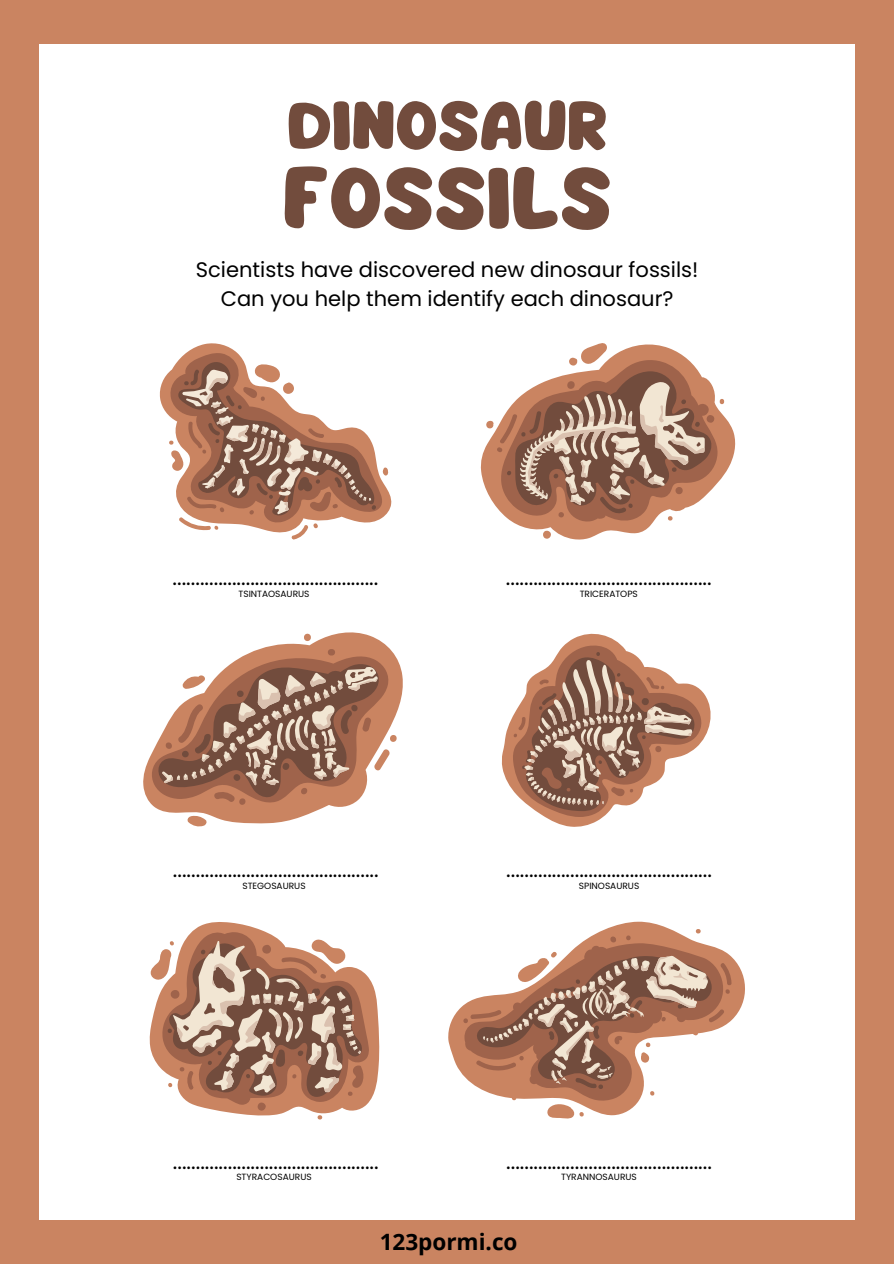
<style>
.page{position:relative;width:894px;height:1264px;background:#fff}
.page>*{position:absolute;margin:0;border:0;box-sizing:border-box;transform-origin:0 0}
.t1{font:75px "Mango";color:#724c3d}
.t2{font:60px "Mango";color:#724c3d}
.t3{font:700 22.5px "Open Sans";color:#000}
.t4{font:21.75px "Poppins";color:#000}
.t5{font:21px/29.2px "Poppins";color:#000;text-align:center}
.t6{font:9px "Poppins";color:#000}
</style>
<div class="page">
<div style="left:0;top:0;width:893px;height:1263px;background:#ca8461"></div>
<div style="left:40px;top:45px;width:814px;height:1174px;background:#fff"></div>
<svg style="left:501px;top:633px;width:210px;height:194px"></svg>
<svg style="left:143px;top:632px;width:260px;height:195px"></svg>
<svg style="left:150px;top:649px;width:240px;height:155px;background:#b38a76"></svg>
<svg style="left:159px;top:343px;width:233px;height:197px"></svg>
<svg style="left:168px;top:352px;width:214px;height:171px"></svg>
<svg style="left:480px;top:343px;width:256px;height:197px"></svg>
<svg style="left:497px;top:358px;width:220px;height:165px;background:#b48c78"></svg>
<svg style="left:149px;top:922px;width:231px;height:197px"></svg>
<svg style="left:162px;top:931px;width:207px;height:179px;background:#b78d78"></svg>
<svg style="left:448px;top:921px;width:297px;height:198px"></svg>
<svg style="left:463px;top:935px;width:268px;height:166px"></svg>
<h2 class="t2" style="left:287px;top:99px;width:322px">DINOSAUR</h2>
<h1 class="t1" style="left:282px;top:165px;width:330px">FOSSILS</h1>
<p class="t5" style="left:196px;top:254px;width:504px">Scientists have discovered new dinosaur fossils!<br>Can you help them identify each dinosaur?</p>
<p class="t4" style="left:172px;top:562px;width:207px">.............................................</p>
<p class="t4" style="left:505px;top:562px;width:207px">.............................................</p>
<p class="t6" style="left:238px;top:587px;width:73px">TSINTAOSAURUS</p>
<p class="t6" style="left:579px;top:587px;width:60px">TRICERATOPS</p>
<p class="t4" style="left:173px;top:854px;width:207px">.............................................</p>
<p class="t4" style="left:506px;top:854px;width:207px">.............................................</p>
<p class="t6" style="left:242px;top:879px;width:65px">STEGOSAURUS</p>
<p class="t6" style="left:578px;top:879px;width:62px">SPINOSAURUS</p>
<p class="t4" style="left:173px;top:1146px;width:207px">.............................................</p>
<p class="t4" style="left:506px;top:1146px;width:207px">.............................................</p>
<p class="t6" style="left:236px;top:1170px;width:77px">STYRACOSAURUS</p>
<p class="t6" style="left:561px;top:1170px;width:77px">TYRANNOSAURUS</p>
<p class="t3" style="left:379px;top:1226px;width:139px">123pormi.co</p>
</div>
